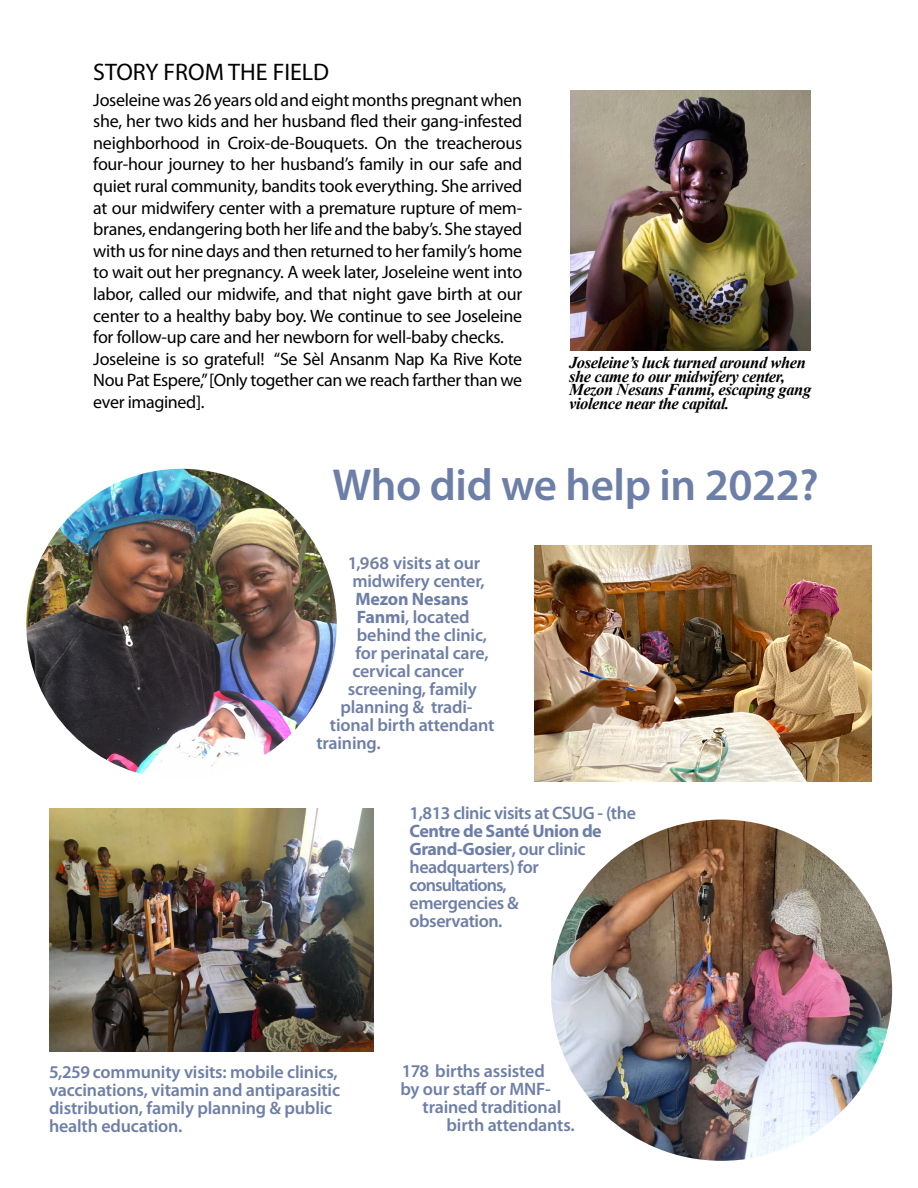
<style>
.page{position:relative;width:918px;height:1188px;background:#fff}
.page>*{position:absolute;margin:0;border:0;box-sizing:border-box;transform-origin:0 0}
.t1{font:600 45px "Myriad Pro";letter-spacing:-.01em;color:#6e7fa7}
.t2{font:24px "Myriad Pro";color:#000}
.t3{font:18px/21.6px "Myriad Pro";letter-spacing:-.015em;color:#000}
.t4{font:600 18px/18px "Myriad Pro";letter-spacing:-.01em;color:#6e7fa7}
.t5{font:700 18px "Myriad Pro";letter-spacing:-.01em;color:#6e7fa7}
.t6{font:italic 700 16.5px/13.5px "Times New Roman";letter-spacing:-.025em;color:#000}
.s1{font-weight:700}
</style>
<div class="page">
<img style="left:570px;top:90px;width:241px;height:261px">
<img style="left:49px;top:808px;width:324px;height:243px">
<img style="left:534px;top:545px;width:337px;height:236px">
<img style="left:26px;top:469px;width:311px;height:310px;border-radius:155px">
<img style="left:551px;top:820px;width:341px;height:341px;border-radius:168px">
<h2 class="t2" style="left:93px;top:57px;width:237px">STORY FROM THE FIELD</h2>
<p class="t3" style="left:93px;top:88px;width:431px">Joseleine was 26 years old and eight months pregnant when she, her two kids and her husband fled their gang-infested neighborhood in Croix-de-Bouquets. On the treacherous four-hour journey to her husband’s family in our safe and quiet rural community, bandits took everything. She arrived at our midwifery center with a premature rupture of mem&shy;branes, endangering both her life and the baby’s. She stayed with us for nine days and then returned to her family’s home to wait out her pregnancy. A week later, Joseleine went into labor, called our midwife, and that night gave birth at our center to a healthy baby boy. We continue to see Joseleine for follow-up care and her newborn for well-baby checks.<br>Joseleine is so grateful! “Se Sèl Ansanm Nap Ka Rive Kote Nou Pat Espere,” [Only together can we reach farther than we ever imagined].</p>
<p class="t6" style="left:569px;top:355px;width:244px">Joseleine’s luck turned around when she came to our midwifery center,<br>Mezon Nesans Fanmi, escaping gang violence near the capital.</p>
<h1 class="t1" style="left:333px;top:457px;width:488px">Who did we help in 2022?</h1>
<p class="t4" style="left:348px;top:554px;width:138px">1,968 visits at our midwifery center,</p>
<p class="t5" style="left:355px;top:588px;width:115px">Mezon Nesans</p>
<p class="t4" style="left:357px;top:608px;width:114px"><span class="s1">Fanmi</span>, located</p>
<p class="t4" style="left:357px;top:626px;width:132px">behind the clinic,</p>
<p class="t4" style="left:355px;top:644px;width:135px">for perinatal care,</p>
<p class="t4" style="left:352px;top:662px;width:113px">cervical cancer</p>
<p class="t4" style="left:348px;top:680px;width:131px">screening, family</p>
<p class="t4" style="left:340px;top:698px;width:134px">planning &amp; tradi-</p>
<p class="t4" style="left:330px;top:716px;width:166px">tional birth attendant</p>
<p class="t4" style="left:316px;top:734px;width:66px">training.</p>
<p class="t4" style="left:49px;top:1063px;width:293px">5,259 community visits: mobile clinics, vaccinations, vitamin and antiparasitic distribution, family planning &amp; public health education.</p>
<p class="t4" style="left:410px;top:804px;width:228px">1,813 clinic visits at CSUG - (the</p>
<p class="t4" style="left:410px;top:822px;width:194px"><span class="s1">Centre de Santé Union de<br>Grand-Gosier</span>, our clinic headquarters) for consultations, emergencies &amp; observation.</p>
<p class="t4" style="left:402px;top:1061px;width:144px">178 births assisted</p>
<p class="t4" style="left:400px;top:1079px;width:152px">by our staff or MNF-</p>
<p class="t4" style="left:423px;top:1097px;width:140px">trained traditional</p>
<p class="t4" style="left:447px;top:1115px;width:130px">birth attendants.</p>
</div>
